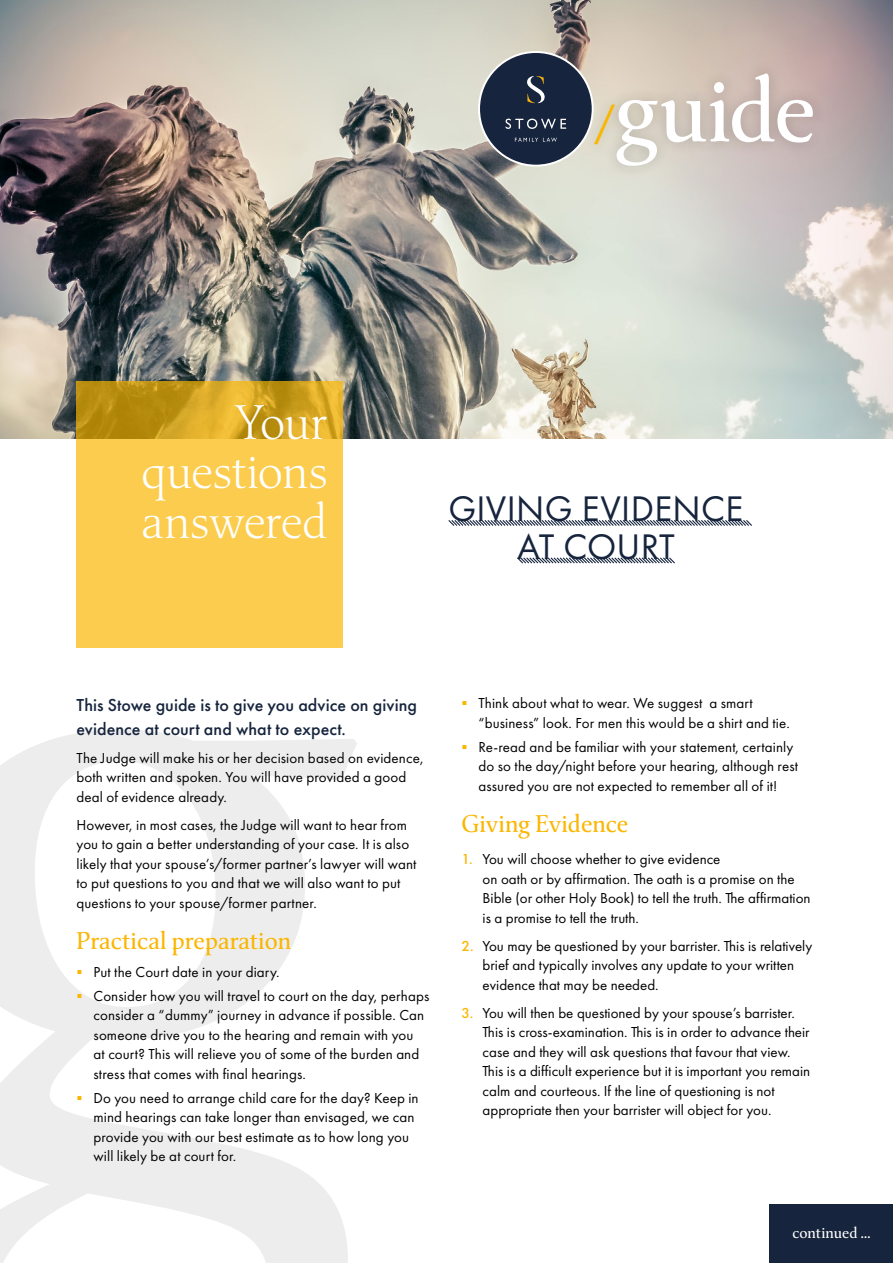
<style>
.page{position:relative;width:893px;height:1263px;background:#fff}
.page>*{position:absolute;margin:0;border:0;box-sizing:border-box;transform-origin:0 0}
.t1{font:88.2px "Classica Pro";letter-spacing:-.015em;color:#fff}
.t2{font:300 48px/49.5px "Classica Pro";letter-spacing:-.01em;color:#fff;text-align:justify}
.t3{font:36.9px/37.5px "Futura PT";letter-spacing:.01em;color:#16243d;text-align:center}
.t4{font:24px "Classica Pro";color:#fab600}
.t5{font:500 18px/24px "Futura PT";letter-spacing:.005em;color:#16243d}
.t6{font:15px/19.5px "Futura PT";letter-spacing:.005em;color:#000}
.t7{font:15px "Classica Pro";color:#fff}
.s1{font-weight:600;font-size:49.35px;color:#fab600}
.s2{font-weight:500;color:#fab600}
</style>
<div class="page">
<div style="left:770px;top:1205px;width:123px;height:58px;background:#16243d"></div>
<svg style="left:0;top:730px;width:357px;height:533px"></svg>
<img style="left:0;top:0;width:893px;height:438px">
<svg style="left:478px;top:51px;width:116px;height:116px"></svg>
<div style="left:480px;top:53px;width:112px;height:112px;background:#17243d;border-radius:50%"></div>
<svg style="left:527px;top:76px;width:18px;height:27px"></svg>
<svg style="left:506px;top:119px;width:60px;height:10px"></svg>
<svg style="left:515px;top:138px;width:42px;height:4px"></svg>
<div style="left:582px;top:61px;width:244px;height:118px;background:#000;opacity:.2"></div>
<svg style="left:448px;top:520px;width:304px;height:6px;background:#959ba6"></svg>
<svg style="left:517px;top:557px;width:158px;height:7px"></svg>
<svg style="left:77px;top:381px;width:266px;height:266px;background:#f0c142"></svg>
<svg style="left:78px;top:970px;width:4px;height:4px"></svg>
<svg style="left:78px;top:994px;width:4px;height:4px"></svg>
<svg style="left:78px;top:1096px;width:4px;height:4px"></svg>
<h1 class="t1" style="left:592px;top:51px;width:226px"><span class="s1">/</span>guide</h1>
<h2 class="t2" style="left:141px;top:397px;width:188px;text-indent:94px">Your questions answered</h2>
<h3 class="t3" style="left:448px;top:490px;width:296px">GIVING EVIDENCE<br>AT COURT</h3>
<p class="t5" style="left:77px;top:693px;width:342px">This Stowe guide is to give you advice on giving evidence at court and what to expect.</p>
<p class="t6" style="left:77px;top:748px;width:348px">The Judge will make his or her decision based on evidence, both written and spoken. You will have provided a good deal of evidence already.</p>
<p class="t6" style="left:77px;top:815px;width:341px">However, in most cases, the Judge will want to hear from you to gain a better understanding of your case. It is also likely that your spouse’s/former partner’s lawyer will want to put questions to you and that we will also want to put questions to your spouse/former partner.</p>
<h3 class="t4" style="left:77px;top:924px;width:216px">Practical preparation</h3>
<p class="t6" style="left:94px;top:960px;width:337px;line-height:23.7px">Put the Court date in your diary.<br>Consider how you will travel to court on the day, perhaps</p>
<p class="t6" style="left:94px;top:1005px;width:332px">consider a “dummy” journey in advance if possible. Can someone drive you to the hearing and remain with you at court? This will relieve you of some of the burden and stress that comes with final hearings.</p>
<p class="t6" style="left:94px;top:1088px;width:327px">Do you need to arrange child care for the day? Keep in mind hearings can take longer than envisaged, we can provide you with our best estimate as to how long you will likely be at court for.</p>
<p class="t6" style="left:478px;top:694px;width:313px">Think about what to wear. We suggest a smart “business” look. For men this would be a shirt and tie.</p>
<p class="t6" style="left:478px;top:737px;width:321px">Re-read and be familiar with your statement, certainly do so the day/night before your hearing, although rest assured you are not expected to remember all of it!</p>
<h3 class="t4" style="left:461px;top:807px;width:168px">Giving Evidence</h3>
<p class="t6" style="left:483px;top:849px;width:329px;text-indent:-21px"><span class="s2">1.</span> You will choose whether to give evidence<br>on oath or by affirmation. The oath is a promise on the Bible (or other Holy Book) to tell the truth. The affirmation is a promise to tell the truth.</p>
<p class="t6" style="left:483px;top:936px;width:331px;text-indent:-21px"><span class="s2">2.</span> You may be questioned by your barrister. This is relatively brief and typically involves any update to your written evidence that may be needed.</p>
<p class="t6" style="left:483px;top:1003px;width:329px;text-indent:-21px"><span class="s2">3.</span> You will then be questioned by your spouse’s barrister.<br>This is cross-examination. This is in order to advance their case and they will ask questions that favour that view.<br>This is a difficult experience but it is important you remain calm and courteous. If the line of questioning is not appropriate then your barrister will object for you.</p>
<p class="t7" style="left:792px;top:1223px;width:79px">continued ...</p>
</div>
